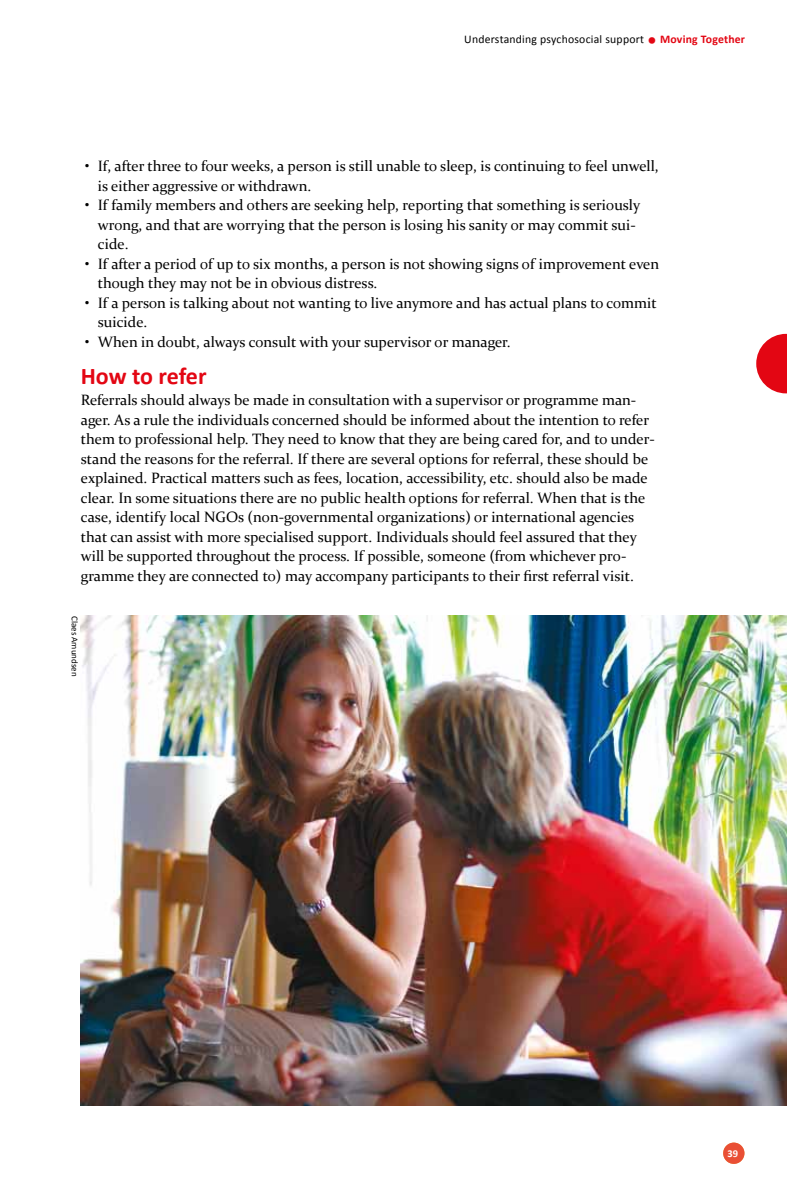
<style>
.page{position:relative;width:787px;height:1191px;background:#fff}
.page>*{position:absolute;margin:0;border:0;box-sizing:border-box;transform-origin:0 0}
.t1{font:700 24px "Calibri";letter-spacing:-.01em;color:#e30613}
.t2{font:15px/19.5px "Constantia";color:#000}
.t3{font:11.7px "Calibri";letter-spacing:.02em;color:#000}
.t4{font:700 10.5px "Calibri";color:#fff}
.t5{font:9px "Calibri";color:#000}
.s1{font-size:21px;color:#e30613}
.s2{font-weight:700;color:#e30613}
</style>
<div class="page">
<div style="left:723px;top:1142px;width:21px;height:21px;background:#e94f35;border-radius:50%"></div>
<svg style="left:756px;top:334px;width:31px;height:59px"></svg>
<img style="left:81px;top:615px;width:706px;height:491px">
<p class="t3" style="left:464px;top:32px;width:282px">Understanding psychosocial support <span class="s1">•</span> <span class="s2">Moving Together</span></p>
<p class="t2" style="left:98px;top:155px;width:562px;text-indent:-13px">• If, after three to four weeks, a person is still unable to sleep, is continuing to feel unwell, is either aggressive or withdrawn.</p>
<p class="t2" style="left:98px;top:194px;width:544px;text-indent:-13px">• If family members and others are seeking help, reporting that something is seriously wrong, and that are worrying that the person is losing his sanity or may commit sui&shy;cide.</p>
<p class="t2" style="left:98px;top:253px;width:563px;text-indent:-13px">• If after a period of up to six months, a person is not showing signs of improvement even though they may not be in obvious distress.</p>
<p class="t2" style="left:98px;top:292px;width:560px;text-indent:-13px">• If a person is talking about not wanting to live anymore and has actual plans to commit suicide.</p>
<p class="t2" style="left:85px;top:331px;width:427px">• When in doubt, always consult with your supervisor or manager.</p>
<h1 class="t1" style="left:81px;top:361px;width:127px">How to refer</h1>
<p class="t2" style="left:81px;top:389px;width:575px">Referrals should always be made in consultation with a supervisor or programme man&shy;ager. As a rule the individuals concerned should be informed about the intention to refer them to professional help. They need to know that they are being cared for, and to under&shy;stand the reasons for the referral. If there are several options for referral, these should be explained. Practical matters such as fees, location, accessibility, etc. should also be made clear. In some situations there are no public health options for referral. When that is the case, identify local NGOs (non-governmental organizations) or international agencies that can assist with more specialised support. Individuals should feel assured that they will be supported throughout the process. If possible, someone (from whichever pro&shy;gramme they are connected to) may accompany participants to their first referral visit.</p>
<p class="t5" style="left:81px;top:616px;width:62px;rotate:90deg">Claes Amundsen</p>
<p class="t4" style="left:727px;top:1147px;width:12px">39</p>
</div>
